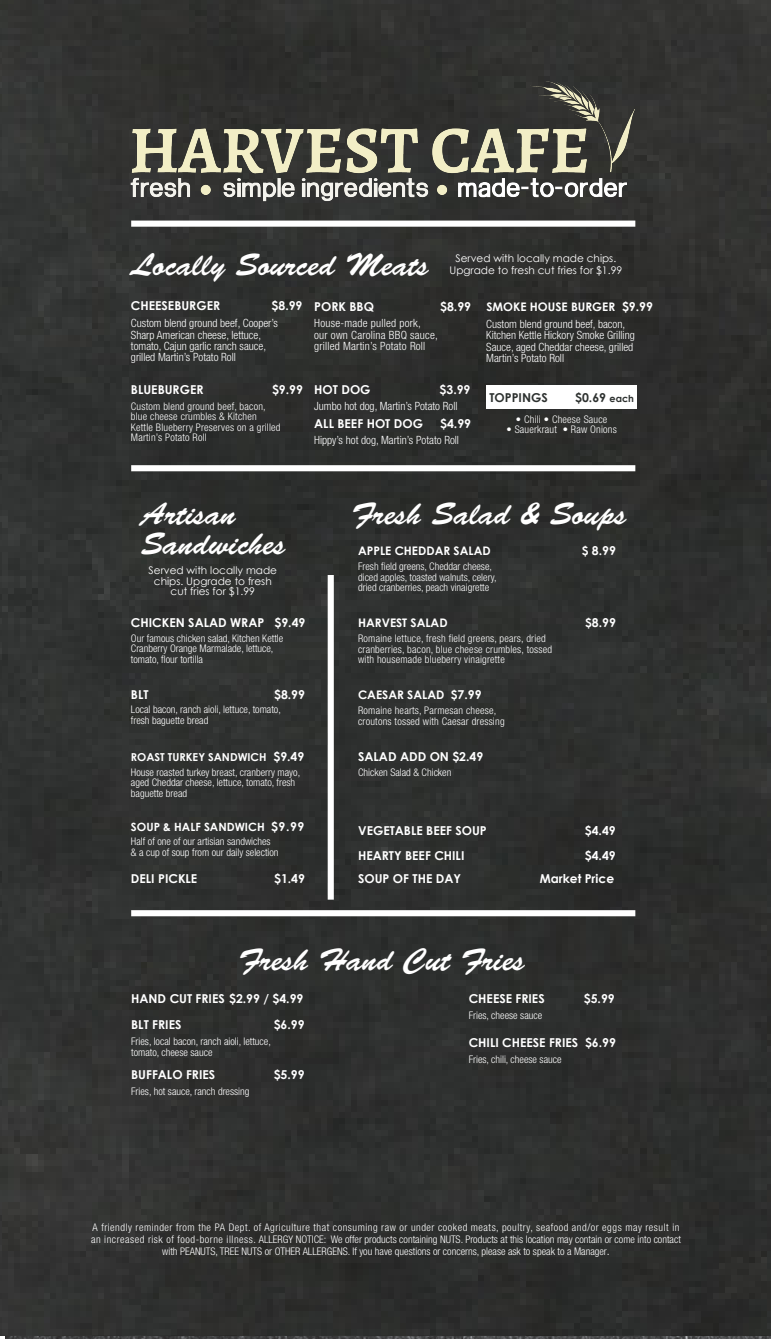
<style>
.page{position:relative;width:772px;height:1339px;background:#fff}
.page>*{position:absolute;margin:0;border:0;box-sizing:border-box;transform-origin:0 0}
.t1{font:31.5px/29.8px "Brush Script Std";color:#fff}
.t2{font:700 12.25px "Century Gothic";color:#fff}
.t3{font:700 12.25px "Century Gothic";color:#2d312f}
.t4{font:700 11.81px "Century Gothic";color:#fff}
.t5{font:300 condensed 11.38px/11.4px "Helvetica Neue LT Std";color:#fff}
.t6{font:300 condensed 11.38px/11.4px "Helvetica Neue LT Std";letter-spacing:.02em;color:#fff}
.t7{font:700 11.38px "Century Gothic";color:#fff}
.t8{font:700 10.94px "Century Gothic";color:#fff}
.t9{font:300 condensed 10.5px/10.5px "Helvetica Neue LT Std";color:#fff}
.t10{font:300 condensed 10.5px/10.5px "Helvetica Neue LT Std";letter-spacing:.02em;color:#fff}
.t11{font:10.5px/12.2px "Century Gothic";color:#fff;text-align:center}
.s1{font-size:12.25px}
.s2{font-size:9.62px}
.s3{font-size:11.81px}
.s4{font-family:"Helvetica Neue";font-stretch:expanded}
</style>
<div class="page">
<div style="left:0;top:1px;width:770px;height:1335px;background:#2f302f"></div>
<div style="left:131px;top:221px;width:504px;height:6px;background:#fff"></div>
<div style="left:131px;top:465px;width:504px;height:6px;background:#fff"></div>
<img style="left:130px;top:81px;width:504px;height:126px">
<div style="left:328px;top:575px;width:6px;height:325px;background:#fff"></div>
<div style="left:131px;top:910px;width:504px;height:6px;background:#fff"></div>
<div style="left:486px;top:385px;width:151px;height:24px;background:#fff"></div>
<p class="t1" style="left:131px;top:250px;width:299px">Locally Sourced Meats</p>
<p class="t11" style="left:449px;top:252px;width:174px">Served with locally made chips.<br>Upgrade to fresh cut fries for $1.99</p>
<p class="t2" style="left:131px;top:298px;width:91px">CHEESEBURGER</p>
<p class="t2" style="left:272px;top:298px;width:32px">$8.99</p>
<p class="t5" style="left:131px;top:317px;width:148px">Custom blend ground beef, Cooper’s Sharp American cheese, lettuce, tomato, Cajun garlic ranch sauce, grilled Martin’s Potato Roll</p>
<p class="t2" style="left:314px;top:299px;width:61px">PORK BBQ</p>
<p class="t2" style="left:440px;top:299px;width:32px">$8.99</p>
<p class="t6" style="left:314px;top:317px;width:108px">House-made pulled pork,</p>
<p class="t6" style="left:314px;top:329px;width:125px">our own Carolina BBQ sauce, grilled Martin’s Potato Roll</p>
<p class="t4" style="left:486px;top:299px;width:168px">SMOKE HOUSE BURGER <span class="s1">$9.99</span></p>
<p class="t5" style="left:486px;top:318px;width:150px">Custom blend ground beef, bacon,<br>Kitchen Kettle Hickory Smoke Grilling<br>Sauce, aged Cheddar cheese, grilled<br>Martin’s Potato Roll</p>
<p class="t2" style="left:131px;top:382px;width:74px">BLUEBURGER</p>
<p class="t2" style="left:272px;top:382px;width:32px">$9.99</p>
<p class="t10" style="left:131px;top:401px;width:151px">Custom blend ground beef, bacon, blue cheese crumbles &amp; Kitchen<br>Kettle Blueberry Preserves on a grilled<br>Martin’s Potato Roll</p>
<p class="t2" style="left:314px;top:382px;width:58px">HOT DOG</p>
<p class="t2" style="left:439px;top:382px;width:32px">$3.99</p>
<p class="t5" style="left:314px;top:400px;width:145px">Jumbo hot dog, Martin’s Potato Roll</p>
<p class="t2" style="left:314px;top:416px;width:110px">ALL BEEF HOT DOG</p>
<p class="t2" style="left:440px;top:416px;width:32px">$4.99</p>
<p class="t5" style="left:314px;top:434px;width:146px">Hippy’s hot dog, Martin’s Potato Roll</p>
<p class="t3" style="left:489px;top:389px;width:60px">TOPPINGS</p>
<p class="t3" style="left:575px;top:389px;width:60px">$0.69 <span class="s2">each</span></p>
<p class="t10" style="left:516px;top:414px;width:93px">• Chili • Cheese Sauce</p>
<p class="t10" style="left:506px;top:424px;width:112px">• Sauerkraut • Raw Onions</p>
<p class="t1" style="left:141px;top:500px;width:146px">Artisan<br>Sandwiches</p>
<p class="t11" style="left:149px;top:565px;width:130px;line-height:10.5px">Served with locally made chips. Upgrade to fresh</p>
<p class="t11" style="left:171px;top:585px;width:86px">cut fries for $1.99</p>
<p class="t1" style="left:352px;top:500px;width:276px">Fresh Salad &amp; Soups</p>
<p class="t9" style="left:358px;top:561px;width:135px">Fresh field greens, Cheddar cheese,</p>
<p class="t9" style="left:358px;top:572px;width:140px">diced apples, toasted walnuts, celery, dried cranberries, peach vinaigrette</p>
<p class="t4" style="left:358px;top:543px;width:134px">APPLE CHEDDAR SALAD</p>
<p class="t2" style="left:582px;top:543px;width:35px"><span class="s3">$</span> 8.99</p>
<p class="t2" style="left:131px;top:615px;width:176px">CHICKEN SALAD WRAP $9.49</p>
<p class="t4" style="left:358px;top:615px;width:91px">HARVEST SALAD</p>
<p class="t2" style="left:585px;top:615px;width:32px"><span class="s3">$</span>8.99</p>
<p class="t9" style="left:131px;top:632px;width:154px">Our famous chicken salad, Kitchen Kettle<br>Cranberry Orange Marmalade, lettuce, tomato, flour tortilla</p>
<p class="t10" style="left:358px;top:633px;width:195px">Romaine lettuce, fresh field greens, pears, dried cranberries, bacon, blue cheese crumbles, tossed with housemade blueberry vinaigrette</p>
<p class="t2" style="left:131px;top:687px;width:19px">BLT</p>
<p class="t2" style="left:274px;top:687px;width:32px">$8.99</p>
<p class="t4" style="left:358px;top:687px;width:125px">CAESAR SALAD $<span class="s1">7.99</span></p>
<p class="t9" style="left:131px;top:704px;width:151px">Local bacon, ranch aioli, lettuce, tomato, fresh baguette bread</p>
<p class="t10" style="left:358px;top:705px;width:148px">Romaine hearts, Parmesan cheese, croutons tossed with Caesar dressing</p>
<p class="t8" style="left:131px;top:750px;width:175px">ROAST TURKEY SANDWICH <span class="s1">$9.49</span></p>
<p class="t2" style="left:358px;top:748px;width:127px">SALAD ADD ON $2.49</p>
<p class="t9" style="left:131px;top:766px;width:171px">House roasted turkey breast, cranberry mayo, aged Cheddar cheese, lettuce, tomato, fresh baguette bread</p>
<p class="t9" style="left:358px;top:766px;width:95px">Chicken Salad &amp; Chicken</p>
<p class="t7" style="left:131px;top:820px;width:175px">SOUP &amp; HALF SANDWICH <span class="s1">$9.99</span></p>
<p class="t9" style="left:131px;top:836px;width:141px">Half of one of our artisian sandwiches</p>
<p class="t9" style="left:131px;top:847px;width:149px">&amp; a cup of soup from our daily selection</p>
<p class="t2" style="left:131px;top:871px;width:68px">DELI PICKLE</p>
<p class="t2" style="left:274px;top:871px;width:32px">$1.49</p>
<p class="t2" style="left:358px;top:823px;width:130px">VEGETABLE BEEF SOUP</p>
<p class="t2" style="left:585px;top:823px;width:32px">$4.49</p>
<p class="t2" style="left:358px;top:848px;width:108px">HEARTY BEEF CHILI</p>
<p class="t2" style="left:585px;top:848px;width:32px">$4.49</p>
<p class="t2" style="left:358px;top:871px;width:104px">SOUP OF THE DAY</p>
<p class="t2" style="left:540px;top:871px;width:76px">Market Price</p>
<p class="t1" style="left:239px;top:945px;width:288px">Fresh Hand Cut Fries</p>
<p class="t2" style="left:131px;top:990px;width:174px">HAND CUT FRIES $2.99 / $4.99</p>
<p class="t2" style="left:131px;top:1017px;width:52px">BLT FRIES</p>
<p class="t2" style="left:274px;top:1017px;width:32px">$6.99</p>
<p class="t9" style="left:131px;top:1036px;width:141px">Fries, local bacon, ranch aioli, lettuce, tomato, cheese sauce</p>
<p class="t2" style="left:131px;top:1067px;width:86px">BUFFALO FRIES</p>
<p class="t2" style="left:274px;top:1067px;width:32px">$5.99</p>
<p class="t9" style="left:131px;top:1086px;width:120px">Fries, hot sauce, ranch dressing</p>
<p class="t2" style="left:469px;top:990px;width:77px">CHEESE FRIES</p>
<p class="t2" style="left:584px;top:990px;width:32px">$5.99</p>
<p class="t9" style="left:469px;top:1010px;width:75px">Fries, cheese sauce</p>
<p class="t2" style="left:469px;top:1034px;width:149px">CHILI CHEESE FRIES $6.99</p>
<p class="t9" style="left:469px;top:1053px;width:94px">Fries, chili, cheese sauce</p>
<p class="t9" style="left:91px;top:1221px;width:591px;line-height:12.2px;text-align:center">A friendly reminder from the PA Dept. of Agriculture that consuming raw or under cooked meats, poultry, seafood and/or eggs may result in an increased risk of food-borne illness. ALLERGY NOTICE: We offer products containing NUTS. Products at this location may contain or come into contact with PEANUTS, TREE NUTS or OTHER ALLERGENS. If you have questions or concerns, please ask to speak to a Manager<span class="s4">.</span></p>
</div>
